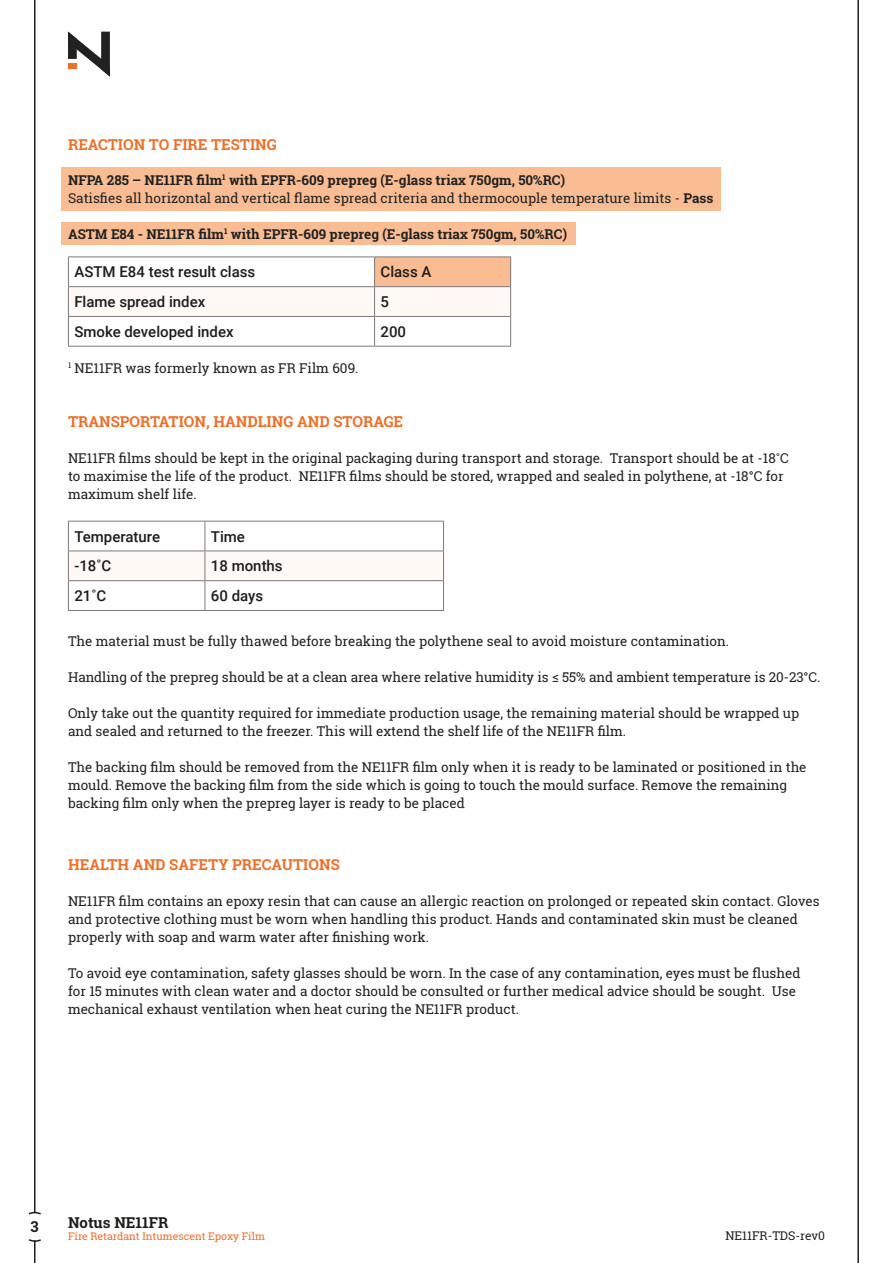
<style>
.page{position:relative;width:893px;height:1263px;background:#fff}
.page>*{position:absolute;margin:0;border:0;box-sizing:border-box;transform-origin:0 0}
.t1{font:500 15px "Roboto";color:#1d1d1b}
.t2{font:700 15px "Roboto Slab";color:#ed6f29}
.t3{font:700 15px "Roboto Slab";color:#1d1d1b}
.t4{font:13.5px/18px "Roboto Slab";color:#212121}
.t5{font:700 13.5px "Roboto Slab";color:#212121}
.t6{font:12px "Roboto Slab";color:#212121}
.t7{font:10.5px "Roboto Slab";color:#ed6f29}
.s1{font-weight:700}
</style>
<div class="page">
<hr style="left:34px;top:0;width:2px;height:1263px;background:#1d1d1b">
<hr style="left:857px;top:0;width:2px;height:1263px;background:#1d1d1b">
<div style="left:21px;top:1212px;width:28px;height:28px;background:#fff;border-radius:50%"></div>
<svg style="left:28px;top:1211px;width:13px;height:4px"></svg>
<svg style="left:28px;top:1239px;width:13px;height:3px"></svg>
<svg style="left:68px;top:32px;width:42px;height:45px"></svg>
<div style="left:68px;top:64px;width:9px;height:5px;background:#ed6f29"></div>
<div style="left:61px;top:168px;width:660px;height:43px;background:#f9bc93"></div>
<div style="left:61px;top:222px;width:515px;height:22px;background:#f9bc93"></div>
<hr style="left:68px;top:256px;width:307px;height:1px;background:#7d797a">
<hr style="left:375px;top:256px;width:136px;height:1px;background:#7d797a">
<svg style="left:68px;top:257px;width:443px;height:89px"></svg>
<hr style="left:68px;top:346px;width:307px;height:1px;background:#7d797a">
<hr style="left:375px;top:346px;width:136px;height:1px;background:#7d797a">
<svg style="left:68px;top:521px;width:376px;height:89px"></svg>
<hr style="left:68px;top:610px;width:137px;height:1px;background:#7d797a">
<hr style="left:205px;top:610px;width:239px;height:1px;background:#7d797a">
<p class="t2" style="left:68px;top:135px;width:210px">REACTION TO FIRE TESTING</p>
<p class="t5" style="left:68px;top:170px;width:499px">NFPA 285 – NE11FR film<sup>1</sup> with EPFR-609 prepreg (E-glass triax 750gm, 50%RC)</p>
<p class="t4" style="left:68px;top:188px;width:647px">Satisfies all horizontal and vertical flame spread criteria and thermocouple temperature limits - <span class="s1">Pass</span></p>
<p class="t5" style="left:68px;top:224px;width:501px">ASTM E84 - NE11FR film<sup>1</sup> with EPFR-609 prepreg (E-glass triax 750gm, 50%RC)</p>
<p class="t1" style="left:74px;top:262px;width:182px">ASTM E84 test result class</p>
<p class="t1" style="left:381px;top:262px;width:52px">Class A</p>
<p class="t1" style="left:74px;top:291px;width:132px">Flame spread index</p>
<p class="t1" style="left:381px;top:291px;width:10px">5</p>
<p class="t1" style="left:74px;top:321px;width:161px">Smoke developed index</p>
<p class="t1" style="left:381px;top:321px;width:27px">200</p>
<p class="t4" style="left:68px;top:359px;width:292px"><sup>1</sup> NE11FR was formerly known as FR Film 609.</p>
<p class="t2" style="left:68px;top:411px;width:337px">TRANSPORTATION, HANDLING AND STORAGE</p>
<p class="t4" style="left:68px;top:449px;width:722px">NE11FR films should be kept in the original packaging during transport and storage. Transport should be at -18˚C to maximise the life of the product. NE11FR films should be stored, wrapped and sealed in polythene, at -18°C for maximum shelf life.</p>
<p class="t1" style="left:74px;top:526px;width:87px">Temperature</p>
<p class="t1" style="left:211px;top:526px;width:36px">Time</p>
<p class="t1" style="left:74px;top:556px;width:38px">-18˚C</p>
<p class="t1" style="left:211px;top:556px;width:73px">18 months</p>
<p class="t1" style="left:74px;top:585px;width:33px">21˚C</p>
<p class="t1" style="left:211px;top:585px;width:54px">60 days</p>
<p class="t4" style="left:68px;top:632px;width:662px">The material must be fully thawed before breaking the polythene seal to avoid moisture contamination.</p>
<p class="t4" style="left:68px;top:668px;width:754px">Handling of the prepreg should be at a clean area where relative humidity is ≤ 55% and ambient temperature is 20-23°C.</p>
<p class="t4" style="left:68px;top:704px;width:733px">Only take out the quantity required for immediate production usage, the remaining material should be wrapped up and sealed and returned to the freezer. This will extend the shelf life of the NE11FR film.</p>
<p class="t4" style="left:68px;top:758px;width:740px">The backing film should be removed from the NE11FR film only when it is ready to be laminated or positioned in the mould. Remove the backing film from the side which is going to touch the mould surface. Remove the remaining backing film only when the prepreg layer is ready to be placed</p>
<p class="t2" style="left:68px;top:854px;width:273px">HEALTH AND SAFETY PRECAUTIONS</p>
<p class="t4" style="left:68px;top:892px;width:753px">NE11FR film contains an epoxy resin that can cause an allergic reaction on prolonged or repeated skin contact. Gloves and protective clothing must be worn when handling this product. Hands and contaminated skin must be cleaned properly with soap and warm water after finishing work.</p>
<p class="t4" style="left:68px;top:964px;width:734px">To avoid eye contamination, safety glasses should be worn. In the case of any contamination, eyes must be flushed for 15 minutes with clean water and a doctor should be consulted or further medical advice should be sought. Use mechanical exhaust ventilation when heat curing the NE11FR product.</p>
<p class="t3" style="left:31px;top:1216px;width:10px">3</p>
<p class="t3" style="left:68px;top:1212px;width:102px">Notus NE11FR</p>
<p class="t7" style="left:68px;top:1229px;width:198px">Fire Retardant Intumescent Epoxy Film</p>
<p class="t6" style="left:725px;top:1228px;width:101px">NE11FR-TDS-rev0</p>
</div>
